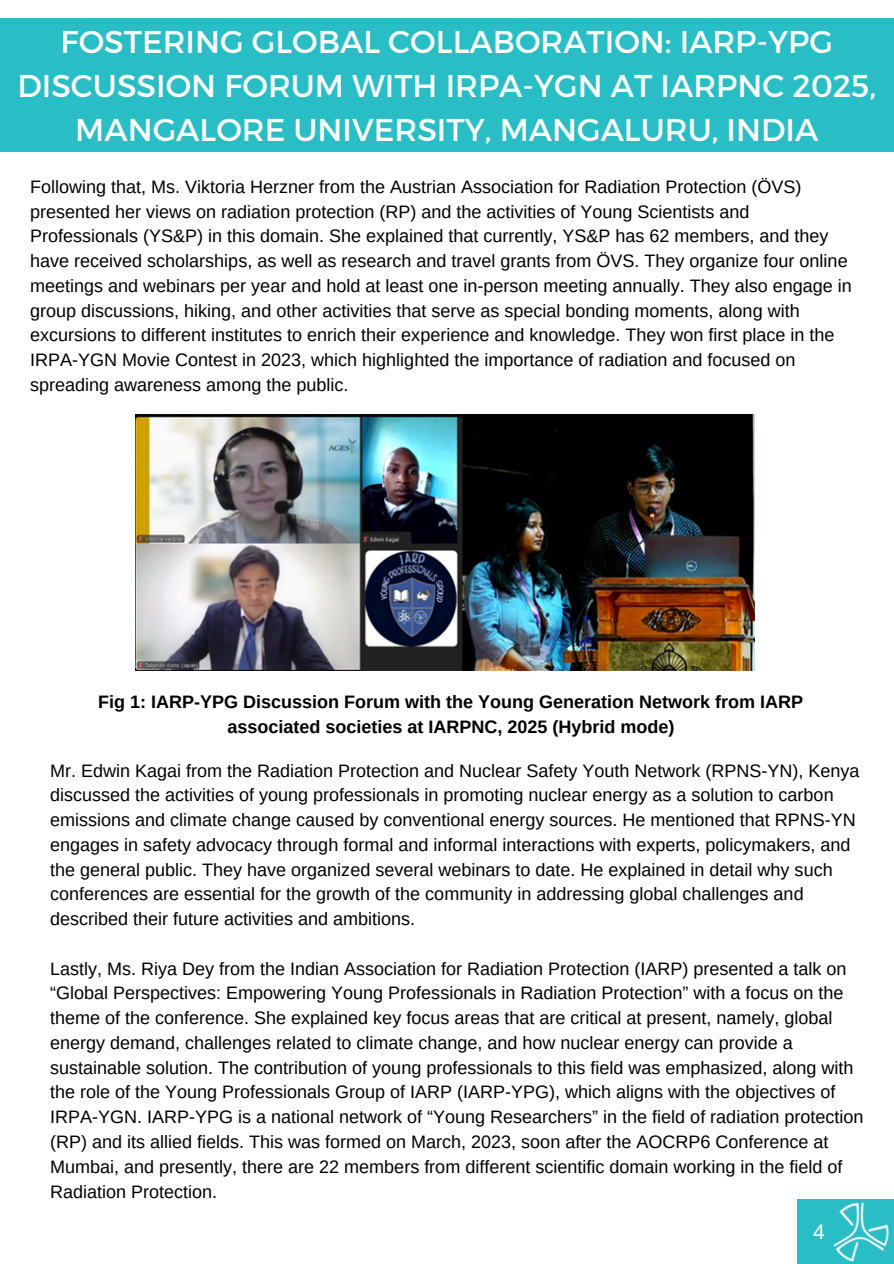
<style>
.page{position:relative;width:894px;height:1264px;background:#fff}
.page>*{position:absolute;margin:0;border:0;box-sizing:border-box;transform-origin:0 0}
.t1{font:31.5px/43.8px "Montserrat";color:#fffff9;text-align:center}
.t2{font:21px "Arimo";color:#fffff9}
.t3{font:18px/24.8px "Arimo";color:#000}
.t4{font:700 18px/24.8px "Arimo";color:#000;text-align:center}
</style>
<div class="page">
<div style="left:0;top:18px;width:893px;height:134px;background:#29bdc5"></div>
<div style="left:796px;top:1199px;width:97px;height:64px;background:#29bdc5"></div>
<img style="left:833px;top:1202px;width:56px;height:60px">
<img style="left:136px;top:414px;width:618px;height:256px">
<p class="t1" style="left:17px;top:18px;width:860px">FOSTERING GLOBAL COLLABORATION: IARP-YPG<br>DISCUSSION FORUM WITH IRPA-YGN AT IARPNC 2025,<br>MANGALORE UNIVERSITY, MANGALURU, INDIA</p>
<p class="t3" style="left:30px;top:174px;width:823px">Following that, Ms. Viktoria Herzner from the Austrian Association for Radiation Protection (ÖVS) presented her views on radiation protection (RP) and the activities of Young Scientists and Professionals (YS&amp;P) in this domain. She explained that currently, YS&amp;P has 62 members, and they have received scholarships, as well as research and travel grants from ÖVS. They organize four online meetings and webinars per year and hold at least one in-person meeting annually. They also engage in group discussions, hiking, and other activities that serve as special bonding moments, along with excursions to different institutes to enrich their experience and knowledge. They won first place in the IRPA-YGN Movie Contest in 2023, which highlighted the importance of radiation and focused on spreading awareness among the public.</p>
<p class="t4" style="left:98px;top:689px;width:706px">Fig 1: IARP-YPG Discussion Forum with the Young Generation Network from IARP associated societies at IARPNC, 2025 (Hybrid mode)</p>
<h2 class="t3" style="left:50px;top:758px;width:810px">Mr. Edwin Kagai from the Radiation Protection and Nuclear Safety Youth Network (RPNS-YN), Kenya discussed the activities of young professionals in promoting nuclear energy as a solution to carbon emissions and climate change caused by conventional energy sources. He mentioned that RPNS-YN engages in safety advocacy through formal and informal interactions with experts, policymakers, and the general public. They have organized several webinars to date. He explained in detail why such conferences are essential for the growth of the community in addressing global challenges and described their future activities and ambitions.</h2>
<p class="t3" style="left:50px;top:956px;width:814px">Lastly, Ms. Riya Dey from the Indian Association for Radiation Protection (IARP) presented a talk on “Global Perspectives: Empowering Young Professionals in Radiation Protection” with a focus on the theme of the conference. She explained key focus areas that are critical at present, namely, global energy demand, challenges related to climate change, and how nuclear energy can provide a sustainable solution. The contribution of young professionals to this field was emphasized, along with the role of the Young Professionals Group of IARP (IARP-YPG), which aligns with the objectives of IRPA-YGN. IARP-YPG is a national network of “Young Researchers” in the field of radiation protection (RP) and its allied fields. This was formed on March, 2023, soon after the AOCRP6 Conference at Mumbai, and presently, there are 22 members from different scientific domain working in the field of Radiation Protection.</p>
<h1 class="t2" style="left:813px;top:1219px;width:13px">4</h1>
</div>
